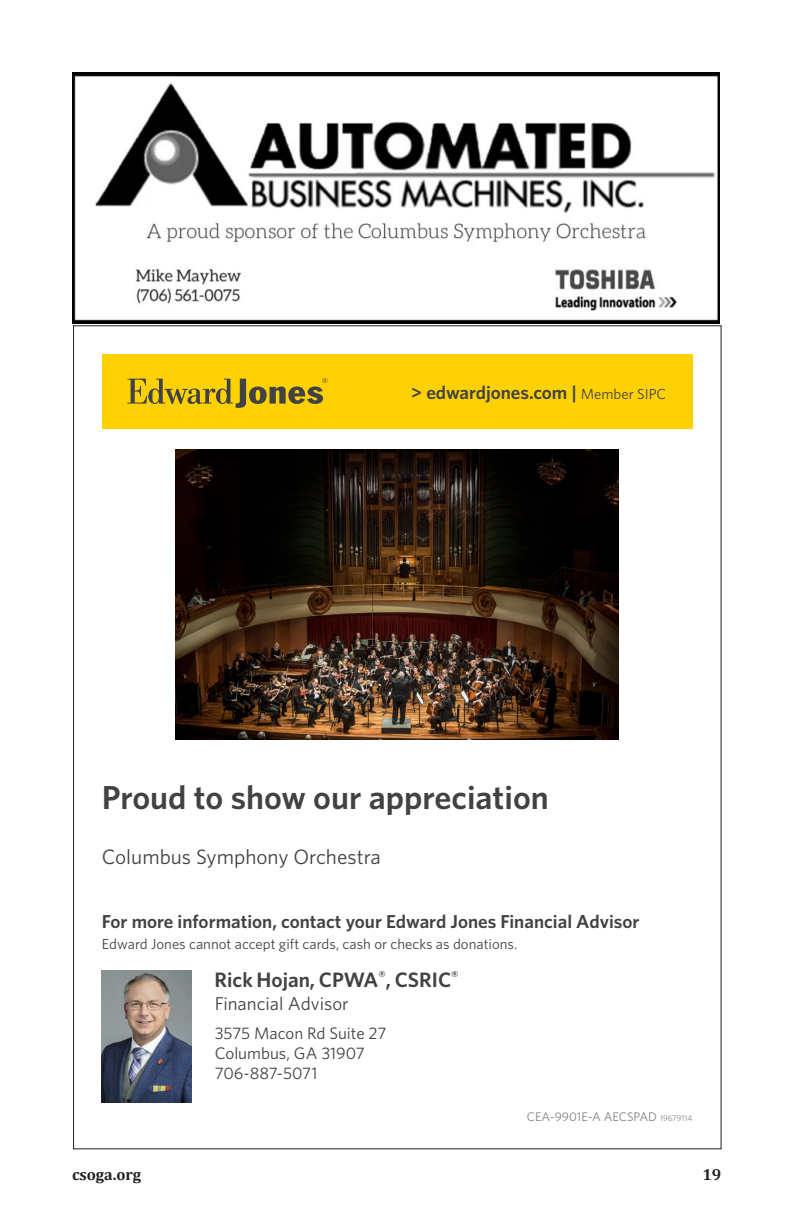
<style>
.page{position:relative;width:792px;height:1224px;background:#fff}
.page>*{position:absolute;margin:0;border:0;box-sizing:border-box;transform-origin:0 0}
.t1{font:600 33.2px "Whitney";color:#414243}
.t2{font:20.8px "Whitney";color:#414243}
.t3{font:600 20.8px "Whitney";color:#414243}
.t4{font:600 18.8px "Whitney";color:#414243}
.t5{font:18.6px "Whitney";color:#414243}
.t6{font:16.6px/20px "Whitney";color:#414243}
.t7{font:700 16px "Cambria";color:#231f20}
.t8{font:14.6px "Whitney";color:#414243}
.t9{font:12.4px "Whitney";color:#808285}
.s1{font-weight:400;font-size:14.6px}
.s2{font-size:8.2px}
</style>
<div class="page">
<div style="left:102px;top:354px;width:591px;height:74px;background:#fed105"></div>
<svg style="left:127px;top:378px;width:200px;height:30px"></svg>
<img style="left:176px;top:449px;width:443px;height:290px">
<img style="left:102px;top:971px;width:89px;height:131px">
<img style="left:72px;top:73px;width:648px;height:251px">
<p class="t4" style="left:411px;top:381px;width:257px">&gt; edwardjones.com | <span class="s1">Member SIPC</span></p>
<p class="t1" style="left:102px;top:777px;width:449px">Proud to show our appreciation</p>
<p class="t2" style="left:102px;top:845px;width:281px">Columbus Symphony Orchestra</p>
<p class="t4" style="left:102px;top:909px;width:539px">For more information, contact your Edward Jones Financial Advisor</p>
<p class="t8" style="left:102px;top:934px;width:417px">Edward Jones cannot accept gift cards, cash or checks as donations.</p>
<p class="t3" style="left:215px;top:967px;width:246px">Rick Hojan, CPWA<sup>®</sup>, CSRIC<sup>®</sup></p>
<p class="t5" style="left:215px;top:992px;width:136px">Financial Advisor</p>
<p class="t6" style="left:215px;top:1023px;width:173px">3575 Macon Rd Suite 27<br>Columbus, GA 31907<br>706-887-5071</p>
<p class="t9" style="left:527px;top:1109px;width:167px">CEA-9901E-A AECSPAD <span class="s2">19679114</span></p>
<p class="t7" style="left:72px;top:1164px;width:71px">csoga.org</p>
<p class="t7" style="left:702px;top:1164px;width:20px">19</p>
</div>
